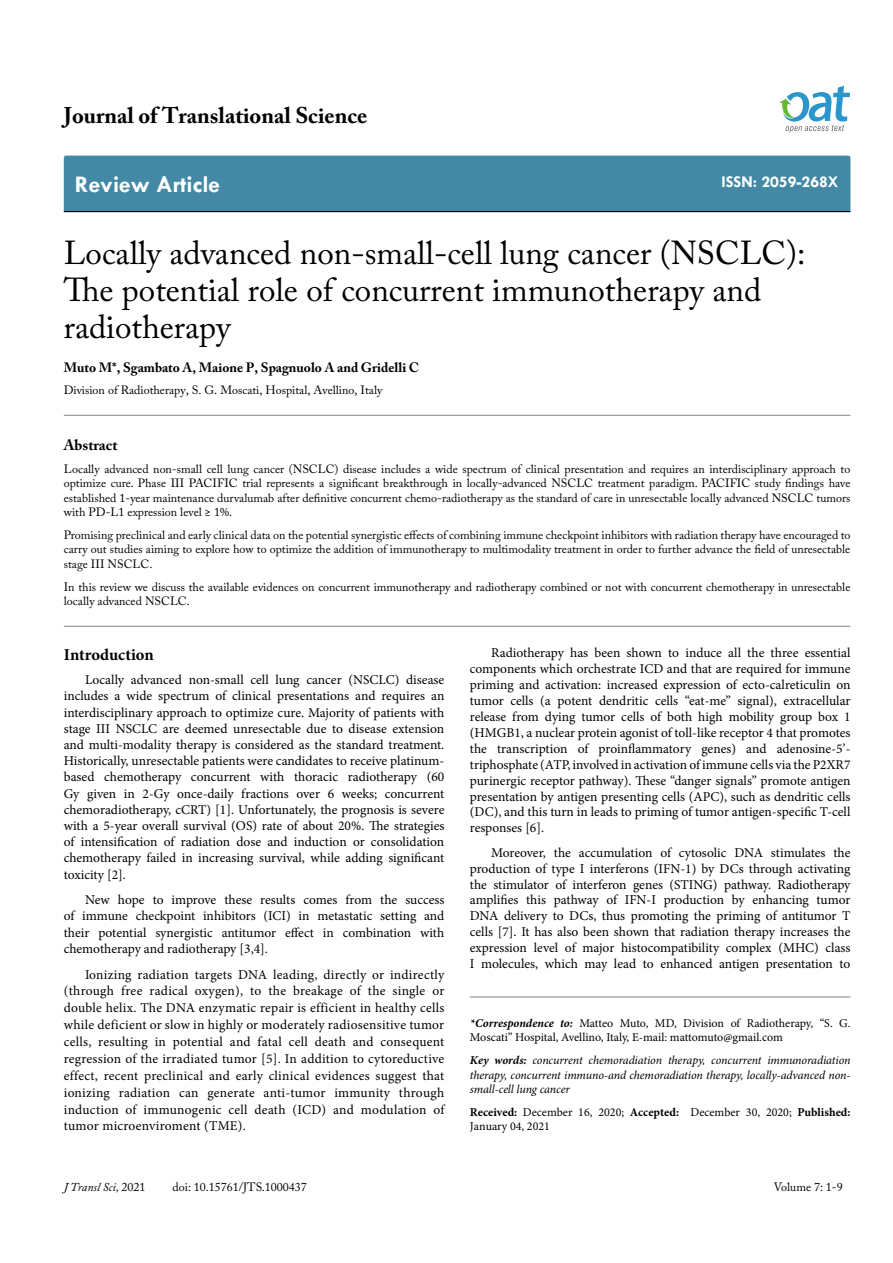
<style>
.page{position:relative;width:893px;height:1263px;background:#fff}
.page>*{position:absolute;margin:0;border:0;box-sizing:border-box;transform-origin:0 0}
.t1{font:33px/37.5px "Adobe Caslon Pro";color:#000}
.t2{font:700 24px "Tw Cen";color:#fff}
.t3{font:700 22.5px "Adobe Caslon Pro";color:#000}
.t4{font:700 16.5px "Tw Cen";color:#fff}
.t5{font:700 16.5px "Minion Pro";letter-spacing:-.005em;color:#000}
.t6{font:700 15px "Adobe Caslon Pro";color:#000}
.t7{font:13.5px/15.9px "Minion Pro";color:#000;text-align:justify}
.t8{font:700 13.5px "Adobe Caslon Pro";color:#000}
.t9{font:12px/14.4px "Adobe Caslon Pro";color:#000;text-align:justify}
.t10{font:12px/14.4px "Minion Pro";color:#000}
.t11{font:italic 12px/14.4px "Minion Pro";letter-spacing:-.005em;color:#000;text-align:justify}
.t12{font:italic 12px "Adobe Caslon Pro";color:#000}
.s1{font-weight:700;font-style:italic}
.s2{font-weight:700}
.s3{font-style:normal}
</style>
<div class="page">
<div style="left:64px;top:156px;width:786px;height:55px;background:#4389a5"></div>
<hr style="left:64px;top:211px;width:786px;height:1px;background:#000">
<svg style="left:779px;top:86px;width:71px;height:47px"></svg>
<hr style="left:470px;top:997px;width:380px;height:1px;background:#808285">
<hr style="left:64px;top:415px;width:786px;height:1px;background:#808285">
<hr style="left:64px;top:626px;width:786px;height:1px;background:#808285">
<h3 class="t3" style="left:64px;top:102px;width:305px">Journal of Translational Science</h3>
<h2 class="t2" style="left:75px;top:170px;width:147px">Review Article</h2>
<p class="t4" style="left:721px;top:172px;width:119px">ISSN: 2059-268X</p>
<h1 class="t1" style="left:64px;top:233px;width:743px">Locally advanced non-small-cell lung cancer (NSCLC):<br>The potential role of concurrent immunotherapy and radiotherapy</h1>
<p class="t8" style="left:64px;top:359px;width:357px">Muto M*, Sgambato A, Maione P, Spagnuolo A and Gridelli C</p>
<p class="t9" style="left:64px;top:383px;width:320px">Division of Radiotherapy, S. G. Moscati, Hospital, Avellino, Italy</p>
<p class="t6" style="left:64px;top:436px;width:55px">Abstract</p>
<p class="t9" style="left:64px;top:461px;width:788px">Locally advanced non-small cell lung cancer (NSCLC) disease includes a wide spectrum of clinical presentation and requires an interdisciplinary approach to optimize cure. Phase III PACIFIC trial represents a significant breakthrough in locally-advanced NSCLC treatment paradigm. PACIFIC study findings have established 1-year maintenance durvalumab after definitive concurrent chemo-radiotherapy as the standard of care in unresectable locally advanced NSCLC tumors with PD-L1 expression level ≥ 1%.</p>
<p class="t9" style="left:64px;top:527px;width:788px">Promising preclinical and early clinical data on the potential synergistic effects of combining immune checkpoint inhibitors with radiation therapy have encouraged to carry out studies aiming to explore how to optimize the addition of immunotherapy to multimodality treatment in order to further advance the field of unresectable stage III NSCLC.</p>
<p class="t9" style="left:64px;top:579px;width:788px">In this review we discuss the available evidences on concurrent immunotherapy and radiotherapy combined or not with concurrent chemotherapy in unresectable locally advanced NSCLC.</p>
<p class="t5" style="left:64px;top:643px;width:91px">Introduction</p>
<p class="t7" style="left:64px;top:672px;width:382px;text-indent:21px">Locally advanced non-small cell lung cancer (NSCLC) disease includes a wide spectrum of clinical presentations and requires an interdisciplinary approach to optimize cure. Majority of patients with stage III NSCLC are deemed unresectable due to disease extension and multi-modality therapy is considered as the standard treatment.<br>Historically, unresectable patients were candidates to receive platinum&shy;based chemotherapy concurrent with thoracic radiotherapy (60<br>Gy given in 2-Gy once-daily fractions over 6 weeks; concurrent chemoradiotherapy, cCRT) [1]. Unfortunately, the prognosis is severe with a 5-year overall survival (OS) rate of about 20%. The strategies of intensification of radiation dose and induction or consolidation chemotherapy failed in increasing survival, while adding significant toxicity [2].</p>
<p class="t7" style="left:64px;top:891px;width:382px;line-height:16.5px;text-indent:21px">New hope to improve these results comes from the success of immune checkpoint inhibitors (ICI) in metastatic setting and their potential synergistic antitumor effect in combination with chemotherapy and radiotherapy [3,4].</p>
<p class="t7" style="left:64px;top:966px;width:382px;line-height:16.8px;text-indent:21px">Ionizing radiation targets DNA leading, directly or indirectly (through free radical oxygen), to the breakage of the single or double helix. The DNA enzymatic repair is efficient in healthy cells while deficient or slow in highly or moderately radiosensitive tumor cells, resulting in potential and fatal cell death and consequent regression of the irradiated tumor [5]. In addition to cytoreductive effect, recent preclinical and early clinical evidences suggest that ionizing radiation can generate anti-tumor immunity through induction of immunogenic cell death (ICD) and modulation of tumor microenviroment (TME).</p>
<p class="t7" style="left:470px;top:645px;width:382px;text-indent:21px">Radiotherapy has been shown to induce all the three essential components which orchestrate ICD and that are required for immune priming and activation: increased expression of ecto-calreticulin on tumor cells (a potent dendritic cells “eat-me” signal), extracellular release from dying tumor cells of both high mobility group box 1 (HMGB1, a nuclear protein agonist of toll-like receptor 4 that promotes the transcription of proinflammatory genes) and adenosine-5’- triphosphate (ATP, involved in activation of immune cells via the P2XR7 purinergic receptor pathway). These “danger signals” promote antigen presentation by antigen presenting cells (APC), such as dendritic cells (DC), and this turn in leads to priming of tumor antigen-specific T-cell responses [6].</p>
<p class="t7" style="left:470px;top:844px;width:382px;text-indent:21px">Moreover, the accumulation of cytosolic DNA stimulates the production of type I interferons (IFN-1) by DCs through activating the stimulator of interferon genes (STING) pathway. Radiotherapy amplifies this pathway of IFN-I production by enhancing tumor DNA delivery to DCs, thus promoting the priming of antitumor T cells [7]. It has also been shown that radiation therapy increases the expression level of major histocompatibility complex (MHC) class I molecules, which may lead to enhanced antigen presentation to</p>
<p class="t10" style="left:470px;top:1016px;width:382px"><span class="s1">*Correspondence to:</span> Matteo Muto, MD, Division of Radiotherapy, “S. G.<br>Moscati” Hospital, Avellino, Italy, E-mail: mattomuto@gmail.com</p>
<p class="t11" style="left:470px;top:1053px;width:382px"><span class="s2">Key words:</span> concurrent chemoradiation therapy, concurrent immunoradiation therapy, concurrent immuno-and chemoradiation therapy, locally-advanced non&shy;small-cell lung cancer</p>
<p class="t10" style="left:470px;top:1105px;width:382px"><span class="s2">Received:</span> December 16, 2020; <span class="s2">Accepted:</span> December 30, 2020; <span class="s2">Published:<br></span>January 04, 2021</p>
<p class="t12" style="left:64px;top:1180px;width:83px">J Transl Sci, <span class="s3">2021</span></p>
<p class="t9" style="left:173px;top:1180px;width:136px">doi: 10.15761/JTS.1000437</p>
<p class="t9" style="left:774px;top:1180px;width:71px">Volume 7: 1-9</p>
</div>
